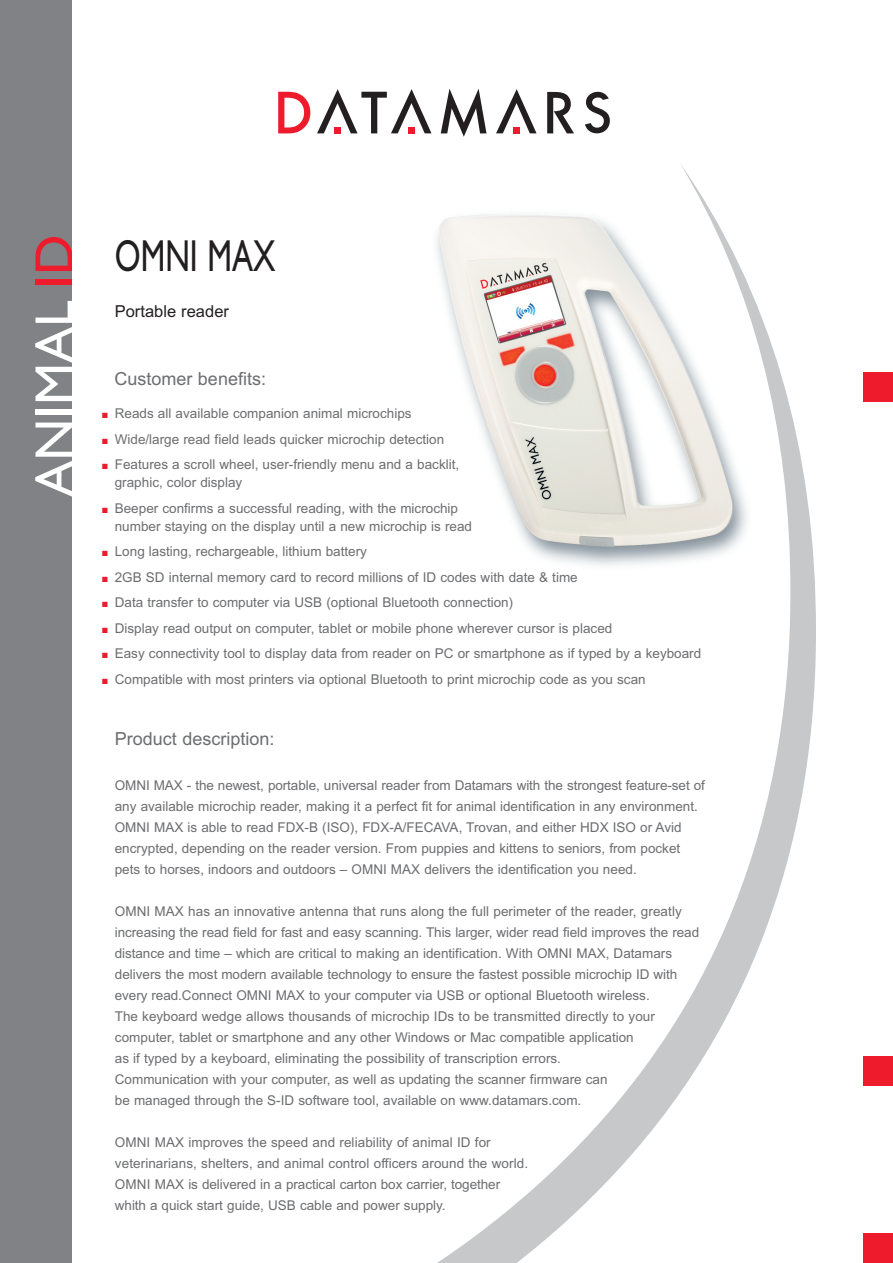
<style>
.page{position:relative;width:893px;height:1263px;background:#fff}
.page>*{position:absolute;margin:0;border:0;box-sizing:border-box;transform-origin:0 0}
.t1{font:54px "Gill Sans";color:#fff}
.t2{font:45px "Gill Sans";color:#231f20;scale:.7 1}
.t3{font:18px "Arial";color:#6c6d70}
.t4{font:16.5px "Arial";color:#231f20}
.t5{font:13.5px/21px "Arial";color:#6c6d70}
.s1{color:#ee1b2d}
</style>
<div class="page">
<div style="left:863px;top:372px;width:30px;height:30px;background:#ee1b2d"></div>
<div style="left:863px;top:1056px;width:30px;height:30px;background:#ee1b2d"></div>
<div style="left:863px;top:1233px;width:30px;height:30px;background:#ee1b2d"></div>
<svg style="left:278px;top:92px;width:32px;height:41px"></svg>
<svg style="left:317px;top:89px;width:114px;height:44px"></svg>
<div style="left:408px;top:127px;width:7px;height:6px;background:#ee1b2d"></div>
<svg style="left:496px;top:89px;width:41px;height:44px"></svg>
<div style="left:513px;top:127px;width:7px;height:6px;background:#ee1b2d"></div>
<svg style="left:547px;top:92px;width:27px;height:41px"></svg>
<svg style="left:585px;top:92px;width:25px;height:41px"></svg>
<svg style="left:441px;top:89px;width:45px;height:48px"></svg>
<svg style="left:436px;top:165px;width:380px;height:1098px"></svg>
<div style="left:0;top:0;width:72px;height:1263px;background:#808285"></div>
<h1 class="t1" style="left:34px;top:497px;width:264px;rotate:-90deg">ANIMAL <span class="s1">ID</span></h1>
<h2 class="t2" style="left:115px;top:239px;width:231px">OMNI MAX</h2>
<p class="t4" style="left:115px;top:302px;width:116px">Portable reader</p>
<h3 class="t3" style="left:114px;top:368px;width:153px">Customer benefits:</h3>
<p class="t5" style="left:102px;top:403px;width:311px"><span class="s1">■</span> Reads all available companion animal microchips</p>
<p class="t5" style="left:102px;top:429px;width:344px"><span class="s1">■</span> Wide/large read field leads quicker microchip detection</p>
<p class="t5" style="left:115px;top:456px;width:346px;line-height:18px;text-indent:-13px"><span class="s1">■</span> Features a scroll wheel, user-friendly menu and a backlit, graphic, color display</p>
<p class="t5" style="left:115px;top:499px;width:359px;line-height:18px;text-indent:-13px"><span class="s1">■</span> Beeper confirms a successful reading, with the microchip number staying on the display until a new microchip is read</p>
<p class="t5" style="left:102px;top:541px;width:266px"><span class="s1">■</span> Long lasting, rechargeable, lithium battery</p>
<p class="t5" style="left:102px;top:567px;width:477px"><span class="s1">■</span> 2GB SD internal memory card to record millions of ID codes with date &amp; time</p>
<p class="t5" style="left:102px;top:592px;width:413px"><span class="s1">■</span> Data transfer to computer via USB (optional Bluetooth connection)</p>
<p class="t5" style="left:102px;top:618px;width:512px"><span class="s1">■</span> Display read output on computer, tablet or mobile phone wherever cursor is placed</p>
<p class="t5" style="left:102px;top:643px;width:601px"><span class="s1">■</span> Easy connectivity tool to display data from reader on PC or smartphone as if typed by a keyboard</p>
<p class="t5" style="left:102px;top:669px;width:545px"><span class="s1">■</span> Compatible with most printers via optional Bluetooth to print microchip code as you scan</p>
<h3 class="t3" style="left:115px;top:728px;width:161px">Product description:</h3>
<p class="t5" style="left:115px;top:775px;width:592px">OMNI MAX - the newest, portable, universal reader from Datamars with the strongest feature-set of any available microchip reader, making it a perfect fit for animal identification in any environment.<br>OMNI MAX is able to read FDX-B (ISO), FDX-A/FECAVA, Trovan, and either HDX ISO or Avid encrypted, depending on the reader version. From puppies and kittens to seniors, from pocket pets to horses, indoors and outdoors – OMNI MAX delivers the identification you need.</p>
<p class="t5" style="left:115px;top:901px;width:586px">OMNI MAX has an innovative antenna that runs along the full perimeter of the reader, greatly increasing the read field for fast and easy scanning. This larger, wider read field improves the read distance and time – which are critical to making an identification. With OMNI MAX, Datamars delivers the most modern available technology to ensure the fastest possible microchip ID with every read.Connect OMNI MAX to your computer via USB or optional Bluetooth wireless.<br>The keyboard wedge allows thousands of microchip IDs to be transmitted directly to your computer, tablet or smartphone and any other Windows or Mac compatible application<br>as if typed by a keyboard, eliminating the possibility of transcription errors.<br>Communication with your computer, as well as updating the scanner firmware can<br>be managed through the S-ID software tool, available on www.datamars.com.</p>
<p class="t5" style="left:115px;top:1132px;width:415px">OMNI MAX improves the speed and reliability of animal ID for veterinarians, shelters, and animal control officers around the world.<br>OMNI MAX is delivered in a practical carton box carrier, together whith a quick start guide, USB cable and power supply.</p>
</div>
